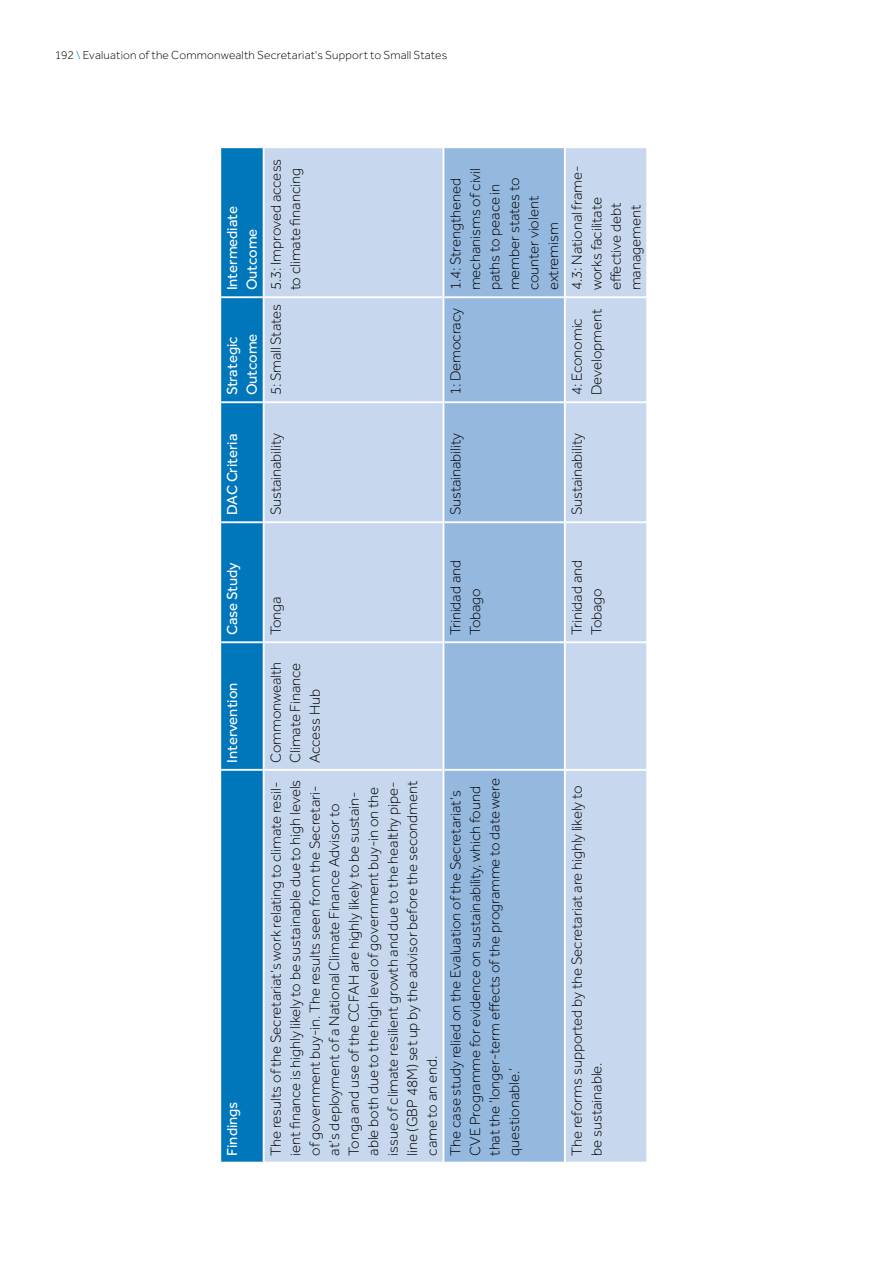
<style>
.page{position:relative;width:893px;height:1263px;background:#fff}
.page>*{position:absolute;margin:0;border:0;box-sizing:border-box;transform-origin:0 0}
.TB{font:300 15px/19.5px "Effra";color:#000}
.TCH{font:15px/19.5px "Effra";color:#fff}
.t1{font:300 12px "Effra";letter-spacing:.015em;color:#000}
.s1{color:#0076bb}
</style>
<div class="page">
<div style="left:221px;top:148px;width:42px;height:1014px;background:#0076bb"></div>
<div style="left:265px;top:148px;width:381px;height:1014px;background:#c7d7ed"></div>
<svg style="left:444px;top:148px;width:120px;height:1014px;background:#a0bfe2"></svg>
<hr style="left:265px;top:769px;width:178px;height:2px;background:#fff">
<hr style="left:265px;top:641px;width:178px;height:2px;background:#fff">
<hr style="left:265px;top:521px;width:178px;height:2px;background:#fff">
<hr style="left:265px;top:401px;width:178px;height:2px;background:#fff">
<hr style="left:265px;top:296px;width:178px;height:2px;background:#fff">
<hr style="left:443px;top:770px;width:1px;height:393px;background:#fff">
<hr style="left:443px;top:642px;width:1px;height:128px;background:#fff">
<hr style="left:444px;top:769px;width:120px;height:2px;background:#fff">
<hr style="left:443px;top:522px;width:1px;height:120px;background:#fff">
<hr style="left:444px;top:641px;width:120px;height:2px;background:#fff">
<hr style="left:443px;top:402px;width:1px;height:120px;background:#fff">
<hr style="left:444px;top:521px;width:120px;height:2px;background:#fff">
<hr style="left:443px;top:297px;width:1px;height:105px;background:#fff">
<hr style="left:444px;top:401px;width:120px;height:2px;background:#fff">
<hr style="left:443px;top:146px;width:1px;height:151px;background:#fff">
<hr style="left:444px;top:296px;width:120px;height:2px;background:#fff">
<hr style="left:564px;top:770px;width:2px;height:393px;background:#fff">
<hr style="left:564px;top:642px;width:2px;height:128px;background:#fff">
<hr style="left:566px;top:769px;width:80px;height:2px;background:#fff">
<hr style="left:564px;top:522px;width:2px;height:120px;background:#fff">
<hr style="left:566px;top:641px;width:80px;height:2px;background:#fff">
<hr style="left:564px;top:402px;width:2px;height:120px;background:#fff">
<hr style="left:566px;top:521px;width:80px;height:2px;background:#fff">
<hr style="left:564px;top:297px;width:2px;height:105px;background:#fff">
<hr style="left:566px;top:401px;width:80px;height:2px;background:#fff">
<hr style="left:564px;top:146px;width:2px;height:151px;background:#fff">
<hr style="left:566px;top:296px;width:80px;height:2px;background:#fff">
<hr style="left:221px;top:296px;width:42px;height:2px;background:#fff">
<hr style="left:221px;top:401px;width:42px;height:2px;background:#fff">
<hr style="left:221px;top:521px;width:42px;height:2px;background:#fff">
<hr style="left:221px;top:641px;width:42px;height:2px;background:#fff">
<hr style="left:221px;top:769px;width:42px;height:2px;background:#fff">
<p class="t1" style="left:55px;top:48px;width:394px">192 <span class="s1">\</span> Evaluation of the Commonwealth Secretariat's Support to Small States</p>
<p class="TCH" style="left:222px;top:290px;width:86px;rotate:-90deg">Intermediate<br>Outcome</p>
<p class="TCH" style="left:222px;top:395px;width:63px;rotate:-90deg">Strategic<br>Outcome</p>
<p class="TB" style="left:266px;top:290px;width:133px;rotate:-90deg">5.3: Improved access to climate financing</p>
<p class="TB" style="left:266px;top:395px;width:93px;rotate:-90deg">5: Small States</p>
<p class="TCH" style="left:222px;top:515px;width:83px;rotate:-90deg">DAC Criteria</p>
<p class="TB" style="left:266px;top:515px;width:84px;rotate:-90deg">Sustainability</p>
<p class="TB" style="left:446px;top:290px;width:124px;rotate:-90deg">1.4: Strengthened mechanisms of civil paths to peace in member states to counter violent extremism</p>
<p class="TB" style="left:446px;top:395px;width:89px;rotate:-90deg">1: Democracy</p>
<p class="TB" style="left:567px;top:290px;width:126px;rotate:-90deg">4.3: National frame&shy;works facilitate effective debt management</p>
<p class="TB" style="left:567px;top:395px;width:88px;rotate:-90deg">4: Economic<br>Development</p>
<p class="TB" style="left:446px;top:515px;width:84px;rotate:-90deg">Sustainability</p>
<p class="TB" style="left:567px;top:515px;width:84px;rotate:-90deg">Sustainability</p>
<p class="TCH" style="left:222px;top:635px;width:74px;rotate:-90deg">Case Study</p>
<p class="TCH" style="left:222px;top:763px;width:82px;rotate:-90deg">Intervention</p>
<p class="TCH" style="left:222px;top:1156px;width:56px;rotate:-90deg">Findings</p>
<p class="TB" style="left:266px;top:635px;width:40px;rotate:-90deg">Tonga</p>
<p class="TB" style="left:266px;top:763px;width:103px;text-align:justify;rotate:-90deg">Commonwealth Climate Finance Access Hub</p>
<p class="TB" style="left:266px;top:1156px;width:378px;rotate:-90deg">The results of the Secretariat’s work relating to climate resil&shy;ient finance is highly likely to be sustainable due to high levels of government buy-in. The results seen from the Secretari&shy;at’s deployment of a National Climate Finance Advisor to Tonga and use of the CCFAH are highly likely to be sustain&shy;able both due to the high level of government buy-in on the issue of climate resilient growth and due to the healthy pipe&shy;line (GBP 48M) set up by the advisor before the secondment came to an end.</p>
<p class="TB" style="left:446px;top:635px;width:77px;rotate:-90deg">Trinidad and<br>Tobago</p>
<p class="TB" style="left:446px;top:1156px;width:379px;rotate:-90deg">The case study relied on the Evaluation of the Secretariat’s CVE Programme for evidence on sustainability, which found that the ‘longer-term effects of the programme to date were questionable.’</p>
<p class="TB" style="left:567px;top:635px;width:77px;rotate:-90deg">Trinidad and<br>Tobago</p>
<p class="TB" style="left:567px;top:1156px;width:372px;rotate:-90deg">The reforms supported by the Secretariat are highly likely to be sustainable.</p>
</div>
